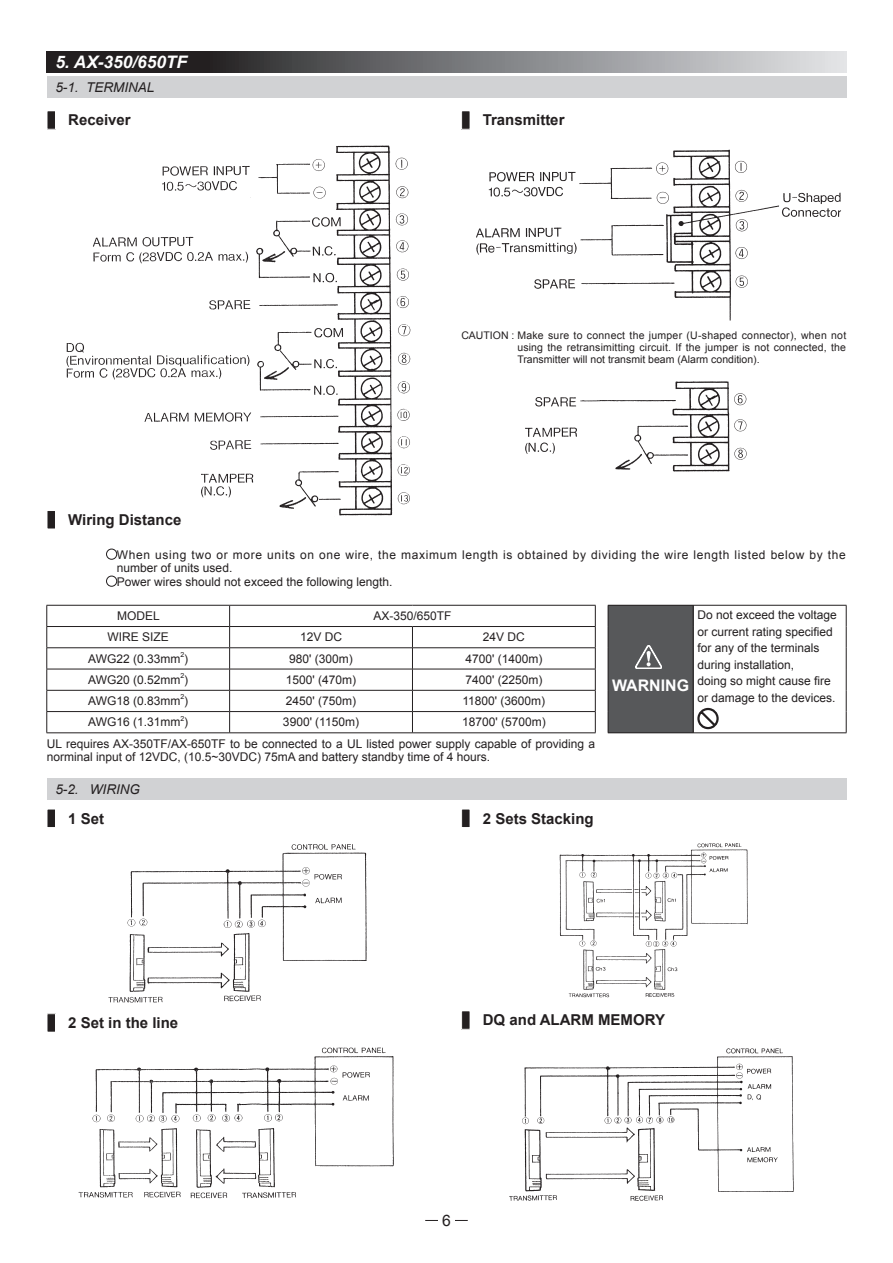
<style>
.page{position:relative;width:893px;height:1263px;background:#fff}
.page>*{position:absolute;margin:0;border:0;box-sizing:border-box;transform-origin:0 0}
.t1{font:italic 700 17.25px "Arial";color:#fff}
.t2{font:700 15.9px "Arial";color:#fff}
.t3{font:15.75px "Arial";color:#231f20}
.t4{font:700 15px "Arial";color:#231f20}
.t5{font:italic 13.5px "Arial";color:#231f20}
.t6{font:12px/16.5px "Arial";color:#231f20}
.t7{font:12px/13.5px "Arial";letter-spacing:.055em;color:#231f20}
.t8{font:10.5px/12px "Arial";color:#231f20;text-align:justify}
.t9{font:7.05px "Arial";color:#231f20}
</style>
<div class="page">
<svg style="left:425px;top:1220px;width:13px;height:1px"></svg>
<svg style="left:455px;top:1220px;width:13px;height:1px"></svg>
<svg style="left:47px;top:51px;width:799px;height:21px;background:#737375"></svg>
<div style="left:47px;top:111px;width:8px;height:18px;background:#231f20"></div>
<div style="left:47px;top:111px;width:9px;height:18px;border:1px solid #fff"></div>
<img style="left:66px;top:145px;width:345px;height:371px">
<div style="left:462px;top:111px;width:8px;height:18px;background:#231f20"></div>
<div style="left:461px;top:111px;width:9px;height:18px;border:1px solid #fff"></div>
<img style="left:476px;top:149px;width:365px;height:172px">
<img style="left:525px;top:381px;width:222px;height:91px">
<div style="left:47px;top:77px;width:799px;height:21px;background:#d1d2d4"></div>
<div style="left:47px;top:510px;width:8px;height:19px;background:#231f20"></div>
<div style="left:47px;top:510px;width:9px;height:19px;border:1px solid #fff"></div>
<div style="left:106px;top:549px;width:11px;height:10px;border:1px solid #231f20;border-radius:50%"></div>
<div style="left:106px;top:576px;width:11px;height:10px;border:1px solid #231f20;border-radius:50%"></div>
<div style="left:608px;top:605px;width:85px;height:128px;background:#57585a"></div>
<hr style="left:47px;top:605px;width:183px;height:1px;background:#231f20">
<hr style="left:230px;top:605px;width:182px;height:1px;background:#231f20">
<hr style="left:412px;top:605px;width:184px;height:1px;background:#231f20">
<hr style="left:608px;top:605px;width:85px;height:1px;background:#231f20">
<hr style="left:693px;top:605px;width:153px;height:1px;background:#231f20">
<hr style="left:47px;top:626px;width:183px;height:1px;background:#231f20">
<hr style="left:230px;top:626px;width:182px;height:1px;background:#231f20">
<hr style="left:412px;top:626px;width:184px;height:1px;background:#231f20">
<hr style="left:47px;top:647px;width:183px;height:1px;background:#231f20">
<hr style="left:230px;top:647px;width:182px;height:1px;background:#231f20">
<hr style="left:412px;top:647px;width:184px;height:1px;background:#231f20">
<hr style="left:47px;top:669px;width:183px;height:1px;background:#231f20">
<hr style="left:230px;top:669px;width:182px;height:1px;background:#231f20">
<hr style="left:412px;top:669px;width:184px;height:1px;background:#231f20">
<hr style="left:47px;top:690px;width:183px;height:1px;background:#231f20">
<hr style="left:230px;top:690px;width:182px;height:1px;background:#231f20">
<hr style="left:412px;top:690px;width:184px;height:1px;background:#231f20">
<hr style="left:47px;top:711px;width:183px;height:1px;background:#231f20">
<svg style="left:47px;top:605px;width:1px;height:127px"></svg>
<hr style="left:230px;top:711px;width:182px;height:1px;background:#231f20">
<svg style="left:229px;top:605px;width:1px;height:127px"></svg>
<hr style="left:412px;top:711px;width:184px;height:1px;background:#231f20">
<svg style="left:412px;top:627px;width:1px;height:105px"></svg>
<svg style="left:595px;top:605px;width:1px;height:127px"></svg>
<svg style="left:608px;top:606px;width:1px;height:126px"></svg>
<svg style="left:846px;top:605px;width:1px;height:127px"></svg>
<hr style="left:47px;top:732px;width:183px;height:1px;background:#231f20">
<hr style="left:230px;top:732px;width:182px;height:1px;background:#231f20">
<hr style="left:412px;top:732px;width:184px;height:1px;background:#231f20">
<hr style="left:608px;top:732px;width:85px;height:1px;background:#231f20">
<hr style="left:693px;top:732px;width:153px;height:1px;background:#231f20">
<svg style="left:635px;top:645px;width:27px;height:24px"></svg>
<svg style="left:647px;top:651px;width:4px;height:10px"></svg>
<svg style="left:693px;top:605px;width:26px;height:127px"></svg>
<div style="left:47px;top:809px;width:8px;height:18px;background:#231f20"></div>
<div style="left:47px;top:809px;width:9px;height:19px;border:1px solid #fff"></div>
<img style="left:108px;top:844px;width:259px;height:159px">
<div style="left:47px;top:1014px;width:8px;height:18px;background:#231f20"></div>
<div style="left:47px;top:1013px;width:9px;height:19px;border:1px solid #fff"></div>
<img style="left:78px;top:1047px;width:316px;height:152px">
<div style="left:462px;top:809px;width:8px;height:18px;background:#231f20"></div>
<div style="left:461px;top:809px;width:9px;height:19px;border:1px solid #fff"></div>
<img style="left:559px;top:843px;width:189px;height:155px">
<div style="left:462px;top:1011px;width:8px;height:18px;background:#231f20"></div>
<div style="left:461px;top:1010px;width:9px;height:19px;border:1px solid #fff"></div>
<img style="left:509px;top:1048px;width:285px;height:153px">
<div style="left:47px;top:778px;width:799px;height:21px;background:#d1d2d4"></div>
<h1 class="t1" style="left:55px;top:51px;width:133px">5. AX-350/650TF</h1>
<p class="t5" style="left:55px;top:79px;width:101px">5-1. TERMINAL</p>
<p class="t4" style="left:68px;top:110px;width:64px">Receiver</p>
<p class="t4" style="left:483px;top:110px;width:83px">Transmitter</p>
<p class="t8" style="left:517px;top:330px;width:330px;text-indent:-56px">CAUTION : Make sure to connect the jumper (U-shaped connector), when not using the retransimitting circuit. If the jumper is not connected, the Transmitter will not transmit beam (Alarm condition).</p>
<p class="t4" style="left:68px;top:510px;width:115px">Wiring Distance</p>
<p class="t7" style="left:117px;top:548px;width:730px">When using two or more units on one wire, the maximum length is obtained by dividing the wire length listed below by the number of units used.<br>Power wires should not exceed the following length.</p>
<p class="t6" style="left:117px;top:608px;width:44px">MODEL</p>
<p class="t6" style="left:373px;top:608px;width:80px">AX-350/650TF</p>
<p class="t6" style="left:697px;top:607px;width:141px">Do not exceed the voltage or current rating specified for any of the terminals during installation,<br>doing so might cause fire or damage to the devices.</p>
<p class="t6" style="left:108px;top:629px;width:63px">WIRE SIZE</p>
<p class="t6" style="left:300px;top:629px;width:44px">12V DC</p>
<p class="t6" style="left:483px;top:629px;width:44px">24V DC</p>
<p class="t6" style="left:88px;top:650px;width:102px">AWG22 (0.33mm )</p>
<p class="t9" style="left:180px;top:650px;width:5px">2</p>
<p class="t6" style="left:289px;top:650px;width:65px">980' (300m)</p>
<p class="t6" style="left:465px;top:650px;width:78px">4700' (1400m)</p>
<p class="t6" style="left:88px;top:672px;width:102px">AWG20 (0.52mm )</p>
<p class="t9" style="left:180px;top:671px;width:5px">2</p>
<p class="t6" style="left:286px;top:672px;width:72px">1500' (470m)</p>
<p class="t6" style="left:465px;top:672px;width:78px">7400' (2250m)</p>
<p class="t6" style="left:88px;top:693px;width:102px">AWG18 (0.83mm )</p>
<h2 class="t2" style="left:612px;top:674px;width:79px">WARNING</h2>
<p class="t9" style="left:180px;top:692px;width:5px">2</p>
<p class="t6" style="left:286px;top:693px;width:72px">2450' (750m)</p>
<p class="t6" style="left:462px;top:693px;width:84px">11800' (3600m)</p>
<p class="t6" style="left:88px;top:714px;width:102px">AWG16 (1.31mm )</p>
<p class="t9" style="left:180px;top:714px;width:5px">2</p>
<p class="t6" style="left:283px;top:714px;width:78px">3900' (1150m)</p>
<p class="t6" style="left:47px;top:712px;width:550px;line-height:21.1px;text-indent:415px">18700' (5700m)<br>UL requires AX-350TF/AX-650TF to be connected to a UL listed power supply capable of providing a</p>
<p class="t6" style="left:47px;top:749px;width:445px">norminal input of 12VDC, (10.5~30VDC) 75mA and battery standby time of 4 hours.</p>
<p class="t5" style="left:55px;top:780px;width:86px">5-2. WIRING</p>
<p class="t4" style="left:68px;top:808px;width:37px">1 Set</p>
<p class="t4" style="left:68px;top:1013px;width:112px">2 Set in the line</p>
<p class="t4" style="left:483px;top:808px;width:112px">2 Sets Stacking</p>
<p class="t4" style="left:483px;top:1010px;width:184px">DQ and ALARM MEMORY</p>
<h3 class="t3" style="left:442px;top:1210px;width:10px">6</h3>
</div>
